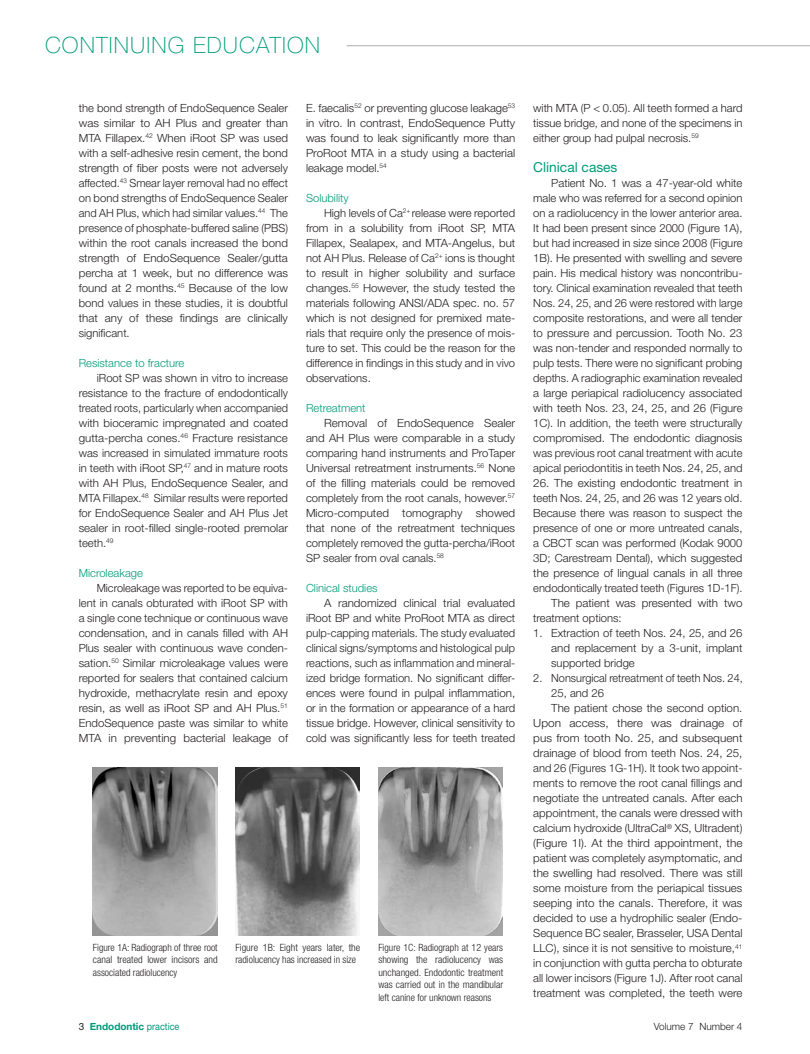
<style>
.page{position:relative;width:810px;height:1054px;background:#fff}
.page>*{position:absolute;margin:0;border:0;box-sizing:border-box;transform-origin:0 0}
.t1{font:100 22.5px "Helvetica Neue";letter-spacing:.05em;color:#009b7a}
.t2{font:13.75px "Helvetica Neue";color:#009b7a}
.t3{font:300 11.25px/15px "Helvetica Neue";color:#231f20;text-align:justify}
.t4{font:300 11.25px "Helvetica Neue";color:#231f20;scale:1.05 1}
.t5{font:300 11.25px "Helvetica Neue";color:#009b7a}
.t6{font:300 condensed 10px/12.5px "Helvetica Neue";color:#231f20;text-align:justify}
.t7{font:700 10px "Helvetica Neue";letter-spacing:-.005em;color:#009b7a}
.t8{font:300 10px "Helvetica Neue";color:#231f20}
.s1{font-weight:400;color:#231f20}
.s2{font-weight:400}
</style>
<div class="page">
<img style="left:93px;top:767px;width:124px;height:168px">
<img style="left:235px;top:767px;width:125px;height:168px">
<img style="left:378px;top:767px;width:125px;height:168px">
<hr style="left:347px;top:45px;width:463px;height:1px;background:#bcbec0">
<h1 class="t1" style="left:45px;top:32px;width:277px">CONTINUING EDUCATION</h1>
<p class="t3" style="left:306px;top:100px;width:211px">E. faecalis<sup>52</sup> or preventing glucose leakage<sup>53 </sup>in vitro. In contrast, EndoSequence Putty was found to leak significantly more than ProRoot MTA in a study using a bacterial leakage model.<sup>54</sup></p>
<p class="t5" style="left:306px;top:191px;width:44px">Solubility</p>
<p class="t3" style="left:324px;top:205px;width:193px">High levels of Ca<sup>2+</sup> release were reported</p>
<p class="t3" style="left:306px;top:220px;width:211px">from in a solubility from iRoot SP, MTA</p>
<p class="t3" style="left:306px;top:235px;width:211px">Fillapex, Sealapex, and MTA-Angelus, but</p>
<p class="t3" style="left:306px;top:250px;width:211px">not AH Plus. Release of Ca<sup>2+</sup> ions is thought</p>
<p class="t3" style="left:306px;top:265px;width:211px">to result in higher solubility and surface</p>
<p class="t3" style="left:306px;top:280px;width:211px">changes.<sup>55</sup> However, the study tested the</p>
<p class="t3" style="left:306px;top:295px;width:211px">materials following ANSI/ADA spec. no. 57</p>
<p class="t3" style="left:306px;top:310px;width:211px">which is not designed for premixed mate-</p>
<p class="t3" style="left:306px;top:325px;width:211px">rials that require only the presence of mois-</p>
<p class="t3" style="left:306px;top:340px;width:211px">ture to set. This could be the reason for the</p>
<p class="t3" style="left:306px;top:355px;width:211px">difference in findings in this study and in vivo</p>
<p class="t3" style="left:306px;top:370px;width:66px">observations.</p>
<p class="t5" style="left:306px;top:401px;width:61px">Retreatment</p>
<p class="t3" style="left:306px;top:415px;width:211px;text-indent:18px">Removal of EndoSequence Sealer and AH Plus were comparable in a study comparing hand instruments and ProTaper Universal retreatment instruments.<sup>56</sup> None of the filling materials could be removed completely from the root canals, however.<sup>57<br></sup>Micro-computed tomography showed that none of the retreatment techniques completely removed the gutta-percha/iRoot SP sealer from oval canals.<sup>58</sup></p>
<p class="t5" style="left:306px;top:581px;width:73px">Clinical studies</p>
<p class="t3" style="left:306px;top:595px;width:211px;text-indent:18px">A randomized clinical trial evaluated iRoot BP and white ProRoot MTA as direct pulp-capping materials. The study evaluated clinical signs/symptoms and histological pulp reactions, such as inflammation and mineral&shy;ized bridge formation. No significant differ&shy;ences were found in pulpal inflammation, or in the formation or appearance of a hard tissue bridge. However, clinical sensitivity to cold was significantly less for teeth treated</p>
<p class="t3" style="left:533px;top:100px;width:211px">with MTA (P &lt; 0.05). All teeth formed a hard tissue bridge, and none of the specimens in either group had pulpal necrosis.<sup>59</sup></p>
<p class="t2" style="left:533px;top:158px;width:86px">Clinical cases</p>
<p class="t3" style="left:533px;top:175px;width:211px;text-indent:18px">Patient No. 1 was a 47-year-old white male who was referred for a second opinion on a radiolucency in the lower anterior area.<br>It had been present since 2000 (Figure 1A), but had increased in size since 2008 (Figure 1B). He presented with swelling and severe pain. His medical history was noncontribu&shy;tory. Clinical examination revealed that teeth Nos. 24, 25, and 26 were restored with large composite restorations, and were all tender to pressure and percussion. Tooth No. 23 was non-tender and responded normally to pulp tests. There were no significant probing depths. A radiographic examination revealed a large periapical radiolucency associated with teeth Nos. 23, 24, 25, and 26 (Figure 1C). In addition, the teeth were structurally compromised. The endodontic diagnosis was previous root canal treatment with acute apical periodontitis in teeth Nos. 24, 25, and</p>
<p class="t3" style="left:533px;top:475px;width:211px">26. The existing endodontic treatment in</p>
<p class="t3" style="left:533px;top:490px;width:211px">teeth Nos. 24, 25, and 26 was 12 years old.</p>
<p class="t3" style="left:533px;top:505px;width:211px">Because there was reason to suspect the</p>
<p class="t3" style="left:533px;top:520px;width:211px">presence of one or more untreated canals,</p>
<p class="t3" style="left:533px;top:535px;width:211px">a CBCT scan was performed (Kodak 9000</p>
<p class="t3" style="left:533px;top:550px;width:211px">3D; Carestream Dental), which suggested</p>
<p class="t3" style="left:533px;top:565px;width:211px">the presence of lingual canals in all three</p>
<p class="t3" style="left:533px;top:580px;width:211px">endodontically treated teeth (Figures 1D-1F).</p>
<p class="t3" style="left:551px;top:595px;width:193px">The patient was presented with two</p>
<p class="t3" style="left:533px;top:610px;width:90px">treatment options:</p>
<p class="t3" style="left:551px;top:625px;width:193px;text-indent:-18px">1. Extraction of teeth Nos. 24, 25, and 26 and replacement by a 3-unit, implant supported bridge</p>
<p class="t3" style="left:533px;top:670px;width:211px">2. Nonsurgical retreatment of teeth Nos. 24,</p>
<p class="t3" style="left:551px;top:685px;width:54px">25, and 26</p>
<p class="t3" style="left:551px;top:700px;width:193px">The patient chose the second option.</p>
<p class="t4" style="left:533px;top:716px;width:201px">Upon access, there was drainage of</p>
<p class="t4" style="left:533px;top:731px;width:201px">pus from tooth No. 25, and subsequent</p>
<p class="t3" style="left:533px;top:745px;width:211px">drainage of blood from teeth Nos. 24, 25,</p>
<p class="t3" style="left:533px;top:760px;width:211px">and 26 (Figures 1G-1H). It took two appoint-</p>
<p class="t3" style="left:533px;top:775px;width:211px">ments to remove the root canal fillings and</p>
<p class="t3" style="left:533px;top:790px;width:211px">negotiate the untreated canals. After each</p>
<p class="t3" style="left:533px;top:805px;width:211px">appointment, the canals were dressed with</p>
<p class="t3" style="left:533px;top:820px;width:211px">calcium hydroxide (UltraCal<sup>®</sup> XS, Ultradent)</p>
<p class="t4" style="left:533px;top:836px;width:201px">(Figure 1I). At the third appointment, the</p>
<p class="t3" style="left:533px;top:850px;width:211px">patient was completely asymptomatic, and</p>
<p class="t3" style="left:533px;top:865px;width:211px">the swelling had resolved. There was still</p>
<p class="t3" style="left:533px;top:880px;width:211px">some moisture from the periapical tissues</p>
<p class="t3" style="left:533px;top:895px;width:211px">seeping into the canals. Therefore, it was</p>
<p class="t3" style="left:533px;top:910px;width:211px">decided to use a hydrophilic sealer (Endo-</p>
<p class="t3" style="left:533px;top:925px;width:211px">Sequence BC sealer, Brasseler, USA Dental</p>
<p class="t3" style="left:533px;top:940px;width:211px">LLC), since it is not sensitive to moisture,<sup>41</sup></p>
<p class="t3" style="left:533px;top:955px;width:211px">in conjunction with gutta percha to obturate</p>
<p class="t3" style="left:533px;top:970px;width:211px">all lower incisors (Figure 1J). After root canal</p>
<p class="t3" style="left:533px;top:985px;width:211px">treatment was completed, the teeth were</p>
<p class="t3" style="left:79px;top:100px;width:211px">the bond strength of EndoSequence Sealer was similar to AH Plus and greater than MTA Fillapex.<sup>42</sup> When iRoot SP was used with a self-adhesive resin cement, the bond strength of fiber posts were not adversely affected.<sup>43</sup> Smear layer removal had no effect on bond strengths of EndoSequence Sealer and AH Plus, which had similar values.<sup>44</sup> The presence of phosphate-buffered saline (PBS) within the root canals increased the bond strength of EndoSequence Sealer/gutta percha at 1 week, but no difference was found at 2 months.<sup>45</sup> Because of the low bond values in these studies, it is doubtful that any of these findings are clinically significant.</p>
<p class="t5" style="left:79px;top:356px;width:107px">Resistance to fracture</p>
<p class="t3" style="left:79px;top:370px;width:211px;text-indent:18px">iRoot SP was shown in vitro to increase resistance to the fracture of endodontically treated roots, particularly when accompanied with bioceramic impregnated and coated gutta-percha cones.<sup>46</sup> Fracture resistance was increased in simulated immature roots in teeth with iRoot SP,<sup>47</sup> and in mature roots with AH Plus, EndoSequence Sealer, and MTA Fillapex.<sup>48</sup> Similar results were reported for EndoSequence Sealer and AH Plus Jet sealer in root-filled single-rooted premolar teeth.<sup>49</sup></p>
<p class="t5" style="left:79px;top:566px;width:66px">Microleakage</p>
<p class="t3" style="left:79px;top:580px;width:211px;text-indent:18px">Microleakage was reported to be equiva&shy;lent in canals obturated with iRoot SP with a single cone technique or continuous wave condensation, and in canals filled with AH Plus sealer with continuous wave conden&shy;sation.<sup>50</sup> Similar microleakage values were reported for sealers that contained calcium hydroxide, methacrylate resin and epoxy resin, as well as iRoot SP and AH Plus.<sup>51<br></sup>EndoSequence paste was similar to white MTA in preventing bacterial leakage of</p>
<p class="t6" style="left:93px;top:940px;width:126px">Figure 1A: Radiograph of three root canal treated lower incisors and associated radiolucency</p>
<p class="t6" style="left:235px;top:940px;width:126px">Figure 1B: Eight years later, the radiolucency has increased in size</p>
<p class="t6" style="left:378px;top:940px;width:126px">Figure 1C: Radiograph at 12 years showing the radiolucency was unchanged. Endodontic treatment was carried out in the mandibular left canine for unknown reasons</p>
<p class="t7" style="left:79px;top:1017px;width:102px"><span class="s1">3</span> Endodontic <span class="s2">practice</span></p>
<p class="t8" style="left:654px;top:1020px;width:90px">Volume 7 Number 4</p>
</div>
